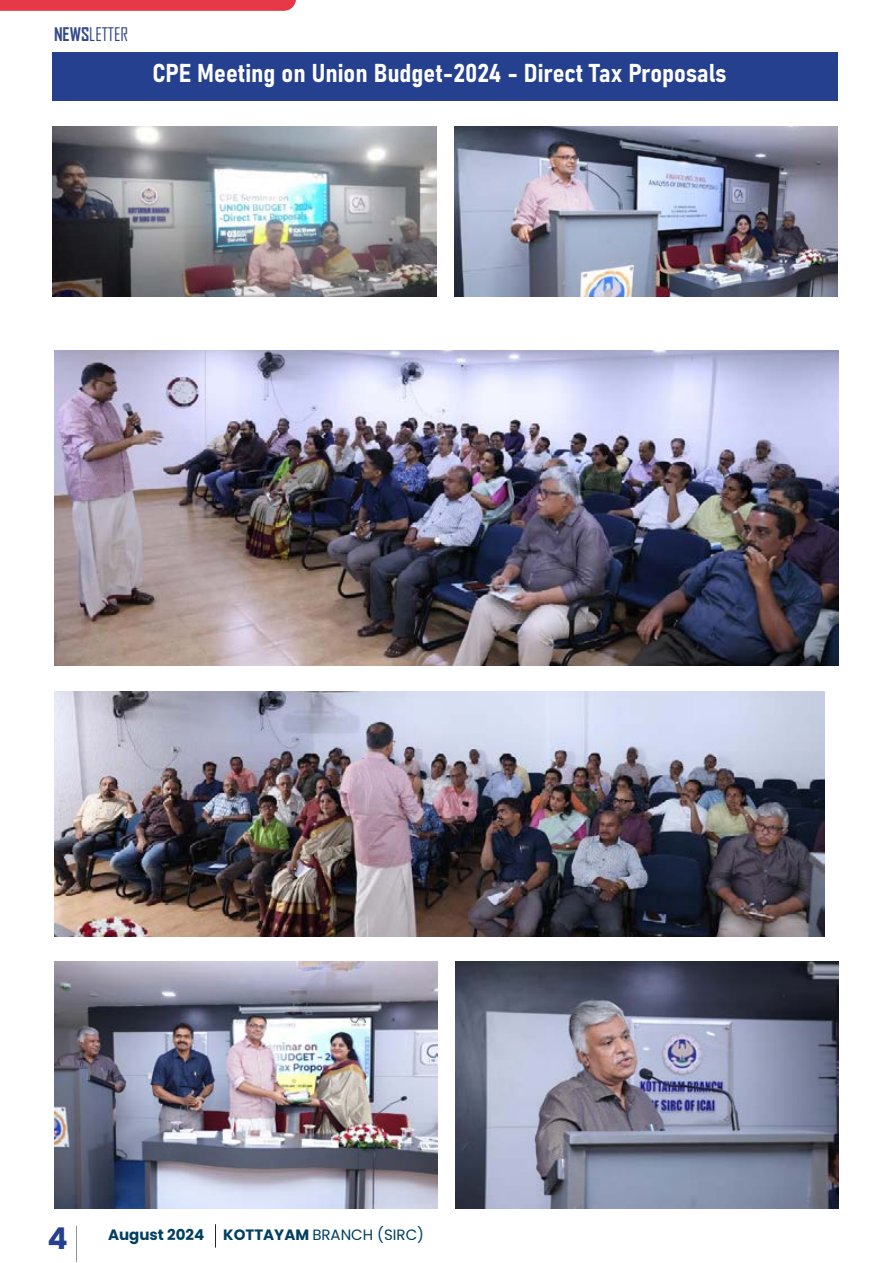
<style>
.page{position:relative;width:893px;height:1263px;background:#fff}
.page>*{position:absolute;margin:0;border:0;box-sizing:border-box;transform-origin:0 0}
.t1{font:700 30px "Poppins";color:#25408f}
.t2{font:25.5px "Bahnschrift";color:#fff}
.t3{font:18px "Agency FB";color:#344986}
.t4{font:15px "Poppins";color:#003f5f}
.t5{font:700 15px "Poppins";color:#003f5f}
.s1{font-weight:700}
</style>
<div class="page">
<svg style="left:0;top:0;width:296px;height:11px;background:#e63c4a"></svg>
<svg style="left:215px;top:1224px;width:1px;height:23px"></svg>
<svg style="left:76px;top:1226px;width:1px;height:36px"></svg>
<div style="left:52px;top:52px;width:786px;height:48px;background:#25408f"></div>
<img style="left:53px;top:127px;width:383px;height:170px">
<img style="left:454px;top:127px;width:384px;height:170px">
<img style="left:54px;top:351px;width:785px;height:314px">
<img style="left:54px;top:691px;width:770px;height:246px">
<img style="left:54px;top:961px;width:383px;height:248px">
<img style="left:455px;top:961px;width:384px;height:248px">
<p class="t3" style="left:54px;top:23px;width:76px"><span class="s1">NEWS</span>LETTER</p>
<p class="t2" style="left:153px;top:54px;width:575px">CPE Meeting on Union Budget-2024 - Direct Tax Proposals</p>
<p class="t1" style="left:48px;top:1221px;width:22px">4</p>
<p class="t5" style="left:108px;top:1226px;width:98px">August 2024</p>
<p class="t4" style="left:223px;top:1226px;width:202px"><span class="s1">KOTTAYAM</span> BRANCH (SIRC)</p>
</div>
